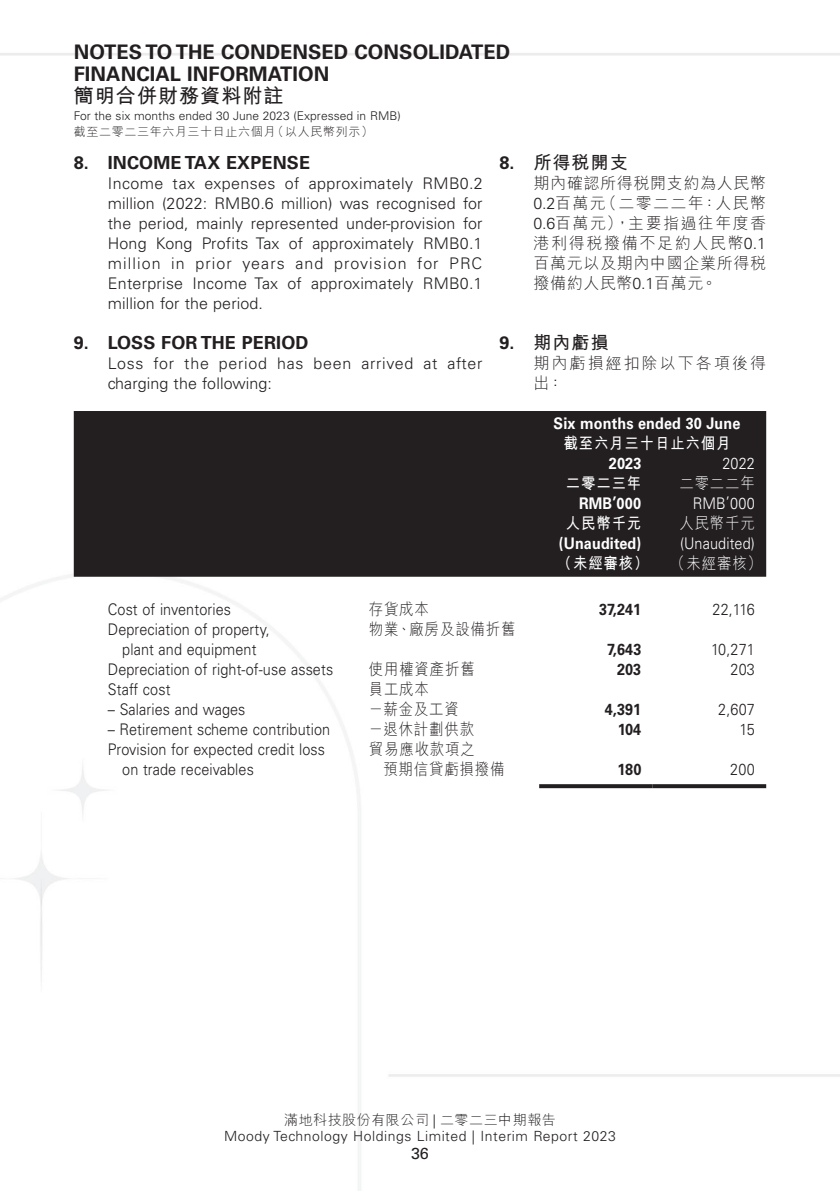
<style>
.page{position:relative;width:840px;height:1191px;background:#fff}
.page>*{position:absolute;margin:0;border:0;box-sizing:border-box;transform-origin:0 0}
.t1{font:700 20px/22px "Univers LT Std";letter-spacing:.005em;color:#231f20}
.t2{font:700 20px "M Hei HK";letter-spacing:.055em;color:#231f20}
.t3{font:700 18px "Univers LT Std";letter-spacing:.01em;color:#231f20}
.t4{font:700 18px "M Hei HK";letter-spacing:.06em;color:#231f20}
.t5{font:300 16px/20px "Univers LT Std";letter-spacing:.01em;color:#231f20;text-align:justify}
.t6{font:300 16px/20px "Univers LT Std";letter-spacing:.01em;color:#231f20;text-align:center;scale:.9 1}
.t7{font:300 16px/20px "M Hei HK";letter-spacing:.06em;color:#231f20;text-align:justify}
.t8{font:300 16px/20px "Univers LT Std";letter-spacing:.045em;color:#231f20}
.t9{font:300 16px/20px "M Hei HK";letter-spacing:.06em;color:#231f20;scale:.9 1}
.t10{font:700 16px "Univers LT Std";letter-spacing:.01em;color:#fff;scale:.9 1}
.t11{font:700 16px "M Hei HK";letter-spacing:.06em;color:#fff;scale:.9 1}
.t12{font:700 16px "Univers LT Std";letter-spacing:.01em;color:#231f20;scale:.9 1}
.t13{font:300 16px "Univers LT Std";letter-spacing:.01em;color:#fff;scale:.9 1}
.t14{font:300 16px "M Hei HK";letter-spacing:.06em;color:#fff;scale:.9 1}
.t15{font:300 16px/20px "M Hei HK";letter-spacing:.125em;color:#231f20}
.t16{font:16px "Univers LT Std";color:#231f20}
.t17{font:300 14px "Univers LT Std";letter-spacing:.04em;color:#231f20}
.t18{font:300 14px "M Hei HK";letter-spacing:.04em;color:#231f20}
.t19{font:300 12px "Univers LT Std";letter-spacing:.005em;color:#231f20}
.t20{font:300 12px "M Hei HK";letter-spacing:.055em;color:#231f20}
.s1{font-family:"Univers LT Std"}
</style>
<div class="page">
<img style="left:0;top:53px;width:839px;height:1138px">
<div style="left:74px;top:411px;width:691px;height:166px;background:#231f20"></div>
<svg style="left:539px;top:784px;width:113px;height:4px"></svg>
<svg style="left:652px;top:784px;width:113px;height:4px"></svg>
<p class="t1" style="left:74px;top:41px;width:437px">NOTES TO THE CONDENSED CONSOLIDATED<br>FINANCIAL INFORMATION</p>
<p class="t2" style="left:74px;top:81px;width:211px">簡明合併財務資料附註</p>
<p class="t19" style="left:74px;top:109px;width:328px">For the six months ended 30 June 2023 (Expressed in RMB)</p>
<p class="t20" style="left:74px;top:126px;width:301px">截至二零二三年六月三十日止六個月（以人民幣列示）</p>
<p class="t3" style="left:74px;top:152px;width:238px">8. INCOME TAX EXPENSE</p>
<p class="t5" style="left:108px;top:173px;width:376px">Income tax expenses of approximately RMB0.2 million (2022: RMB0.6 million) was recognised for the period, mainly represented under-provision for Hong Kong Profits Tax of approximately RMB0.1 million in prior years and provision for PRC Enterprise Income Tax of approximately RMB0.1 million for the period.</p>
<p class="t3" style="left:74px;top:332px;width:236px">9. LOSS FOR THE PERIOD</p>
<p class="t8" style="left:108px;top:353px;width:376px">Loss for the period has been arrived at after charging the following:</p>
<p class="t4" style="left:499px;top:149px;width:130px"><span class="s1">8.</span> 所得稅開支</p>
<p class="t7" style="left:533px;top:173px;width:234px">期內確認所得稅開支約為人民幣<span class="s1">0.2</span>百萬元（二零二二年：人民幣<span class="s1">0.6</span>百萬元），主要指過往年度香港利得稅撥備不足約人民幣<span class="s1">0.1</span>百萬元以及期內中國企業所得稅撥備約人民幣<span class="s1">0.1</span>百萬元。</p>
<p class="t4" style="left:499px;top:329px;width:111px"><span class="s1">9.</span> 期內虧損</p>
<p class="t15" style="left:533px;top:353px;width:234px">期內虧損經扣除以下各項後得出：</p>
<p class="t10" style="left:553px;top:414px;width:209px">Six months ended 30 June</p>
<p class="t11" style="left:563px;top:431px;width:187px">截至六月三十日止六個月</p>
<p class="t10" style="left:608px;top:454px;width:37px">2023</p>
<p class="t13" style="left:722px;top:454px;width:37px">2022</p>
<p class="t11" style="left:565px;top:471px;width:85px">二零二三年</p>
<p class="t14" style="left:679px;top:475px;width:85px">二零二二年</p>
<p class="t10" style="left:579px;top:494px;width:70px">RMB’000</p>
<p class="t13" style="left:692px;top:494px;width:70px">RMB’000</p>
<p class="t11" style="left:565px;top:511px;width:85px">人民幣千元</p>
<p class="t14" style="left:679px;top:515px;width:85px">人民幣千元</p>
<p class="t10" style="left:558px;top:534px;width:93px">(Unaudited)</p>
<p class="t13" style="left:679px;top:534px;width:85px">(Unaudited)</p>
<p class="t11" style="left:557px;top:551px;width:103px">（未經審核）</p>
<p class="t14" style="left:670px;top:555px;width:103px">（未經審核）</p>
<p class="t6" style="left:108px;top:599px;width:138px">Cost of inventories</p>
<p class="t9" style="left:368px;top:598px;width:68px">存貨成本</p>
<p class="t12" style="left:598px;top:599px;width:48px">37,241</p>
<p class="t6" style="left:712px;top:599px;width:48px">22,116</p>
<p class="t6" style="left:108px;top:619px;width:182px">Depreciation of property, plant and equipment</p>
<p class="t9" style="left:369px;top:618px;width:164px">物業、廠房及設備折舊</p>
<p class="t12" style="left:607px;top:639px;width:39px">7,643</p>
<p class="t6" style="left:710px;top:639px;width:50px">10,271</p>
<p class="t6" style="left:108px;top:659px;width:252px">Depreciation of right-of-use assets</p>
<p class="t9" style="left:368px;top:658px;width:119px">使用權資產折舊</p>
<p class="t12" style="left:616px;top:659px;width:28px">203</p>
<p class="t6" style="left:730px;top:659px;width:28px">203</p>
<p class="t6" style="left:108px;top:679px;width:71px">Staff cost</p>
<p class="t9" style="left:368px;top:678px;width:68px">員工成本</p>
<p class="t6" style="left:108px;top:699px;width:154px">– Salaries and wages</p>
<p class="t9" style="left:368px;top:698px;width:101px">－薪金及工資</p>
<p class="t12" style="left:604px;top:699px;width:42px">4,391</p>
<p class="t6" style="left:718px;top:699px;width:42px">2,607</p>
<p class="t6" style="left:108px;top:719px;width:248px">– Retirement scheme contribution</p>
<p class="t9" style="left:368px;top:718px;width:118px">－退休計劃供款</p>
<p class="t12" style="left:617px;top:719px;width:27px">104</p>
<p class="t6" style="left:739px;top:719px;width:19px">15</p>
<p class="t6" style="left:122px;top:739px;width:227px;text-align:left;text-indent:-14px">Provision for expected credit loss on trade receivables</p>
<p class="t9" style="left:383px;top:738px;width:136px;text-indent:-14px">貿易應收款項之<br>預期信貸虧損撥備</p>
<p class="t12" style="left:617px;top:759px;width:28px">180</p>
<p class="t6" style="left:729px;top:759px;width:29px">200</p>
<p class="t18" style="left:284px;top:1113px;width:273px">滿地科技股份有限公司 <span class="s1">|</span> 二零二三中期報告</p>
<p class="t17" style="left:224px;top:1127px;width:393px">Moody Technology Holdings Limited | Interim Report 2023</p>
<p class="t16" style="left:411px;top:1144px;width:19px">36</p>
</div>
